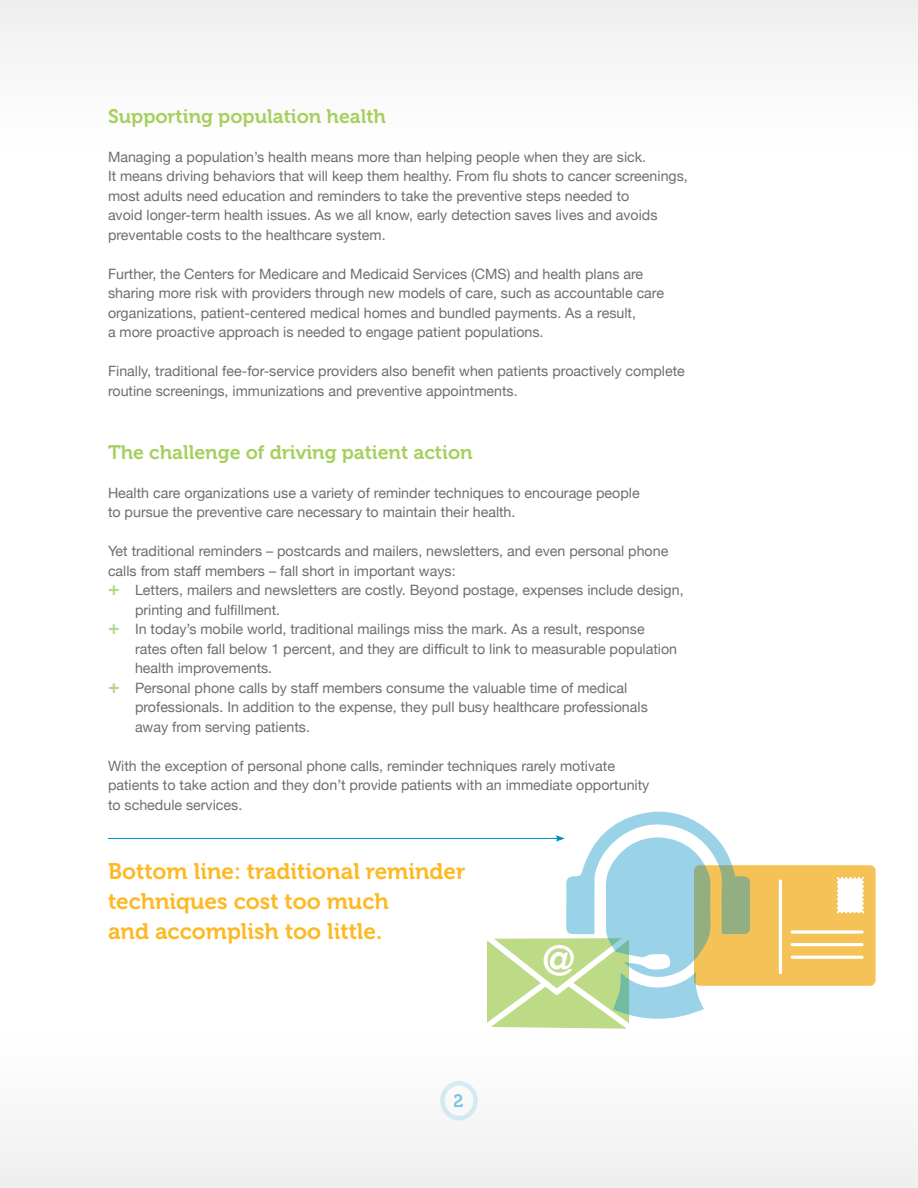
<style>
.page{position:relative;width:918px;height:1188px;background:#fff}
.page>*{position:absolute;margin:0;border:0;box-sizing:border-box;transform-origin:0 0}
.t1{font:22.5px/30px "Museo 700";color:#fdb924}
.t2{font:19.5px "Museo 700";color:#a6d05e}
.t3{font:18px "Museo 700";color:#008fc5}
.t4{font:14.25px/19.5px "Helvetica Neue";color:#6d6e71}
.s1{font-weight:700;font-size:19.5px;color:#b4d88b}
</style>
<div class="page">
<div style="left:0;top:1012px;width:918px;height:176px;background:#f8f8f8"></div>
<div style="left:0;top:0;width:918px;height:168px;background:#f8f8f8"></div>
<svg style="left:440px;top:1081px;width:38px;height:39px"></svg>
<div style="left:445px;top:1086px;width:28px;height:30px;background:#fff;border-radius:50%"></div>
<hr style="left:108px;top:838px;width:450px;height:1px;background:#008fc5">
<div style="left:694px;top:865px;width:182px;height:121px;background:#f4c256;border-radius:6px"></div>
<svg style="left:792px;top:930px;width:70px;height:4px"></svg>
<hr style="left:792px;top:943px;width:70px;height:3px;background:#fff">
<hr style="left:792px;top:956px;width:70px;height:3px;background:#fff">
<hr style="left:779px;top:881px;width:3px;height:92px;background:#fff">
<svg style="left:837px;top:877px;width:27px;height:36px"></svg>
<svg style="left:487px;top:812px;width:263px;height:217px"></svg>
<h2 class="t2" style="left:108px;top:105px;width:280px">Supporting population health</h2>
<p class="t4" style="left:108px;top:148px;width:581px">Managing a population’s health means more than helping people when they are sick.<br>It means driving behaviors that will keep them healthy. From flu shots to cancer screenings, most adults need education and reminders to take the preventive steps needed to<br>avoid longer-term health issues. As we all know, early detection saves lives and avoids preventable costs to the healthcare system.</p>
<p class="t4" style="left:108px;top:265px;width:558px">Further, the Centers for Medicare and Medicaid Services (CMS) and health plans are sharing more risk with providers through new models of care, such as accountable care organizations, patient-centered medical homes and bundled payments. As a result,<br>a more proactive approach is needed to engage patient populations.</p>
<p class="t4" style="left:108px;top:362px;width:578px">Finally, traditional fee-for-service providers also benefit when patients proactively complete routine screenings, immunizations and preventive appointments.</p>
<h2 class="t2" style="left:108px;top:441px;width:366px">The challenge of driving patient action</h2>
<p class="t4" style="left:108px;top:484px;width:533px">Health care organizations use a variety of reminder techniques to encourage people to pursue the preventive care necessary to maintain their health.</p>
<p class="t4" style="left:108px;top:542px;width:562px">Yet traditional reminders – postcards and mailers, newsletters, and even personal phone</p>
<p class="t4" style="left:108px;top:562px;width:349px">calls from staff members – fall short in important ways:</p>
<p class="t4" style="left:108px;top:581px;width:577px"><span class="s1">+</span> Letters, mailers and newsletters are costly. Beyond postage, expenses include design,</p>
<p class="t4" style="left:135px;top:601px;width:147px">printing and fulfillment.</p>
<p class="t4" style="left:108px;top:620px;width:538px"><span class="s1">+</span> In today’s mobile world, traditional mailings miss the mark. As a result, response</p>
<p class="t4" style="left:135px;top:640px;width:544px">rates often fall below 1 percent, and they are difficult to link to measurable population</p>
<p class="t4" style="left:135px;top:659px;width:139px">health improvements.</p>
<p class="t4" style="left:108px;top:679px;width:521px"><span class="s1">+</span> Personal phone calls by staff members consume the valuable time of medical</p>
<p class="t4" style="left:135px;top:698px;width:514px">professionals. In addition to the expense, they pull busy healthcare professionals</p>
<p class="t4" style="left:135px;top:718px;width:176px">away from serving patients.</p>
<p class="t4" style="left:108px;top:757px;width:543px">With the exception of personal phone calls, reminder techniques rarely motivate patients to take action and they don’t provide patients with an immediate opportunity to schedule services.</p>
<h1 class="t1" style="left:108px;top:856px;width:359px">Bottom line: traditional reminder techniques cost too much<br>and accomplish too little.</h1>
<p class="t3" style="left:454px;top:1091px;width:12px">2</p>
</div>
